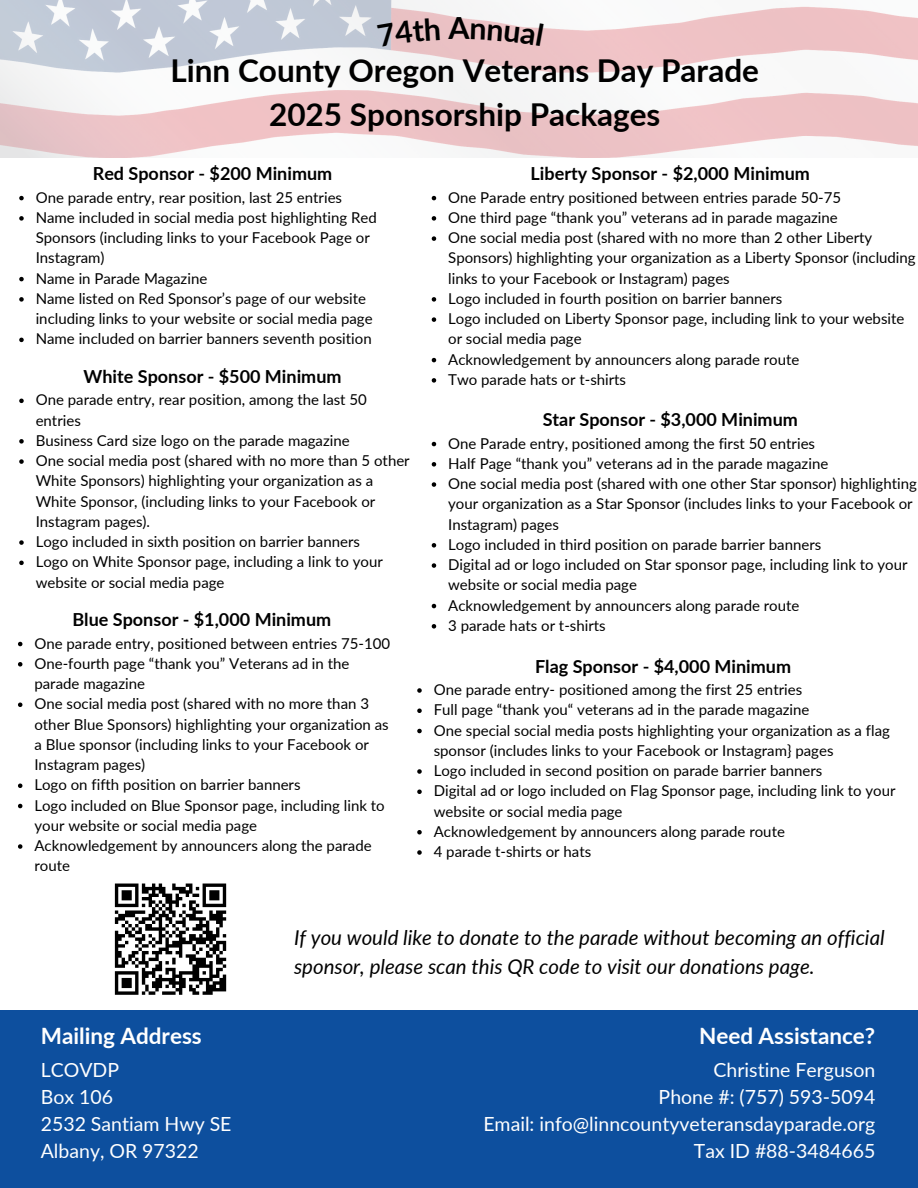
<style>
.page{position:relative;width:918px;height:1188px;background:#fff}
.page>*{position:absolute;margin:0;border:0;box-sizing:border-box;transform-origin:0 0}
.t1{font:700 31.5px/43.8px "Lato";color:#000;text-align:center}
.t2{font:700 30.45px "Lato";color:#000}
.t3{font:700 22.5px "Lato";color:#fff}
.t4{font:italic 20.4px/28.2px "Lato";color:#000}
.t5{font:19.5px/27px "Lato";color:#fff}
.t6{font:700 18px "Lato";color:#000}
.t7{font:15px/20.2px "Lato";color:#000}
</style>
<div class="page">
<img style="left:0;top:0;width:918px;height:158px">
<svg style="left:114px;top:883px;width:113px;height:112px"></svg>
<svg style="left:19px;top:196px;width:5px;height:4px"></svg>
<svg style="left:19px;top:216px;width:5px;height:5px"></svg>
<svg style="left:19px;top:277px;width:5px;height:4px"></svg>
<svg style="left:19px;top:297px;width:5px;height:5px"></svg>
<svg style="left:19px;top:338px;width:5px;height:4px"></svg>
<svg style="left:19px;top:399px;width:5px;height:4px"></svg>
<svg style="left:19px;top:439px;width:5px;height:5px"></svg>
<svg style="left:19px;top:459px;width:5px;height:5px"></svg>
<svg style="left:19px;top:540px;width:5px;height:5px"></svg>
<svg style="left:19px;top:561px;width:5px;height:4px"></svg>
<svg style="left:18px;top:642px;width:4px;height:4px"></svg>
<svg style="left:18px;top:662px;width:4px;height:5px"></svg>
<svg style="left:18px;top:703px;width:4px;height:4px"></svg>
<svg style="left:18px;top:784px;width:4px;height:4px"></svg>
<svg style="left:18px;top:804px;width:4px;height:4px"></svg>
<svg style="left:18px;top:844px;width:4px;height:5px"></svg>
<svg style="left:432px;top:442px;width:4px;height:4px"></svg>
<svg style="left:432px;top:462px;width:4px;height:5px"></svg>
<svg style="left:432px;top:482px;width:4px;height:5px"></svg>
<svg style="left:432px;top:543px;width:4px;height:5px"></svg>
<svg style="left:432px;top:563px;width:4px;height:5px"></svg>
<svg style="left:432px;top:604px;width:4px;height:4px"></svg>
<svg style="left:432px;top:624px;width:4px;height:5px"></svg>
<svg style="left:417px;top:688px;width:5px;height:5px"></svg>
<svg style="left:417px;top:709px;width:5px;height:4px"></svg>
<svg style="left:417px;top:729px;width:5px;height:4px"></svg>
<svg style="left:417px;top:769px;width:5px;height:5px"></svg>
<svg style="left:417px;top:790px;width:5px;height:4px"></svg>
<svg style="left:417px;top:830px;width:5px;height:5px"></svg>
<svg style="left:417px;top:850px;width:5px;height:5px"></svg>
<div style="left:0;top:1011px;width:918px;height:177px;background:#0d4f9e"></div>
<svg style="left:432px;top:196px;width:4px;height:4px"></svg>
<svg style="left:432px;top:216px;width:4px;height:5px"></svg>
<svg style="left:432px;top:236px;width:4px;height:5px"></svg>
<svg style="left:432px;top:297px;width:4px;height:5px"></svg>
<svg style="left:432px;top:317px;width:4px;height:5px"></svg>
<svg style="left:432px;top:358px;width:4px;height:4px"></svg>
<svg style="left:432px;top:378px;width:4px;height:5px"></svg>
<svg style="left:377px;top:17px;width:63px;height:29px;background:#dfc1c7"></svg>
<svg style="left:471px;top:23px;width:73px;height:23px;background:#edc6c9"></svg>
<h2 class="t2" style="left:448px;top:6px;width:23px">A</h2>
<h1 class="t1" style="left:171px;top:47px;width:590px">Linn County Oregon Veterans Day Parade<br>2025 Sponsorship Packages</h1>
<p class="t6" style="left:93px;top:160px;width:241px">Red Sponsor - $200 Minimum</p>
<p class="t7" style="left:36px;top:186px;width:343px">One parade entry, rear position, last 25 entries Name included in social media post highlighting Red Sponsors (including links to your Facebook Page or Instagram)<br>Name in Parade Magazine<br>Name listed on Red Sponsor’s page of our website including links to your website or social media page Name included on barrier banners seventh position</p>
<p class="t6" style="left:84px;top:363px;width:260px">White Sponsor - $500 Minimum</p>
<p class="t7" style="left:36px;top:389px;width:376px">One parade entry, rear position, among the last 50 entries<br>Business Card size logo on the parade magazine<br>One social media post (shared with no more than 5 other White Sponsors) highlighting your organization as a White Sponsor, (including links to your Facebook or Instagram pages).<br>Logo included in sixth position on barrier banners<br>Logo on White Sponsor page, including a link to your website or social media page</p>
<p class="t6" style="left:72px;top:606px;width:260px">Blue Sponsor - $1,000 Minimum</p>
<p class="t7" style="left:34px;top:632px;width:357px">One parade entry, positioned between entries 75-100<br>One-fourth page “thank you” Veterans ad in the parade magazine<br>One social media post (shared with no more than 3 other Blue Sponsors) highlighting your organization as a Blue sponsor (including links to your Facebook or Instagram pages)<br>Logo on fifth position on barrier banners<br>Logo included on Blue Sponsor page, including link to your website or social media page<br>Acknowledgement by announcers along the parade route</p>
<p class="t6" style="left:531px;top:160px;width:281px">Liberty Sponsor - $2,000 Minimum</p>
<p class="t7" style="left:448px;top:186px;width:469px">One Parade entry positioned between entries parade 50-75<br>One third page “thank you” veterans ad in parade magazine<br>One social media post (shared with no more than 2 other Liberty Sponsors) highlighting your organization as a Liberty Sponsor (including links to your Facebook or Instagram) pages<br>Logo included in fourth position on barrier banners<br>Logo included on Liberty Sponsor page, including link to your website or social media page<br>Acknowledgement by announcers along parade route<br>Two parade hats or t-shirts</p>
<p class="t6" style="left:543px;top:406px;width:257px">Star Sponsor - $3,000 Minimum</p>
<p class="t7" style="left:448px;top:432px;width:470px">One Parade entry, positioned among the first 50 entries<br>Half Page “thank you” veterans ad in the parade magazine<br>One social media post (shared with one other Star sponsor) highlighting your organization as a Star Sponsor (includes links to your Facebook or Instagram) pages<br>Logo included in third position on parade barrier banners<br>Digital ad or logo included on Star sponsor page, including link to your website or social media page<br>Acknowledgement by announcers along parade route<br>3 parade hats or t-shirts</p>
<p class="t6" style="left:535px;top:653px;width:258px">Flag Sponsor - $4,000 Minimum</p>
<p class="t7" style="left:434px;top:679px;width:463px">One parade entry- positioned among the first 25 entries<br>Full page “thank you“ veterans ad in the parade magazine<br>One special social media posts highlighting your organization as a flag sponsor (includes links to your Facebook or Instagram} pages<br>Logo included in second position on parade barrier banners<br>Digital ad or logo included on Flag Sponsor page, including link to your website or social media page<br>Acknowledgement by announcers along parade route<br>4 parade t-shirts or hats</p>
<h3 class="t4" style="left:294px;top:923px;width:592px">If you would like to donate to the parade without becoming an official sponsor, please scan this QR code to visit our donations page.</h3>
<h3 class="t3" style="left:41px;top:1020px;width:163px">Mailing Address</h3>
<h3 class="t5" style="left:41px;top:1055px;width:192px">LCOVDP<br>Box 106<br>2532 Santiam Hwy SE<br>Albany, OR 97322</h3>
<h3 class="t5" style="left:483px;top:1055px;width:393px;text-align:right">Christine Ferguson<br>Phone #: (757) 593-5094<br>Email: info@linncountyveteransdayparade.org<br>Tax ID #88-3484665</h3>
<h3 class="t3" style="left:699px;top:1020px;width:178px">Need Assistance?</h3>
</div>
